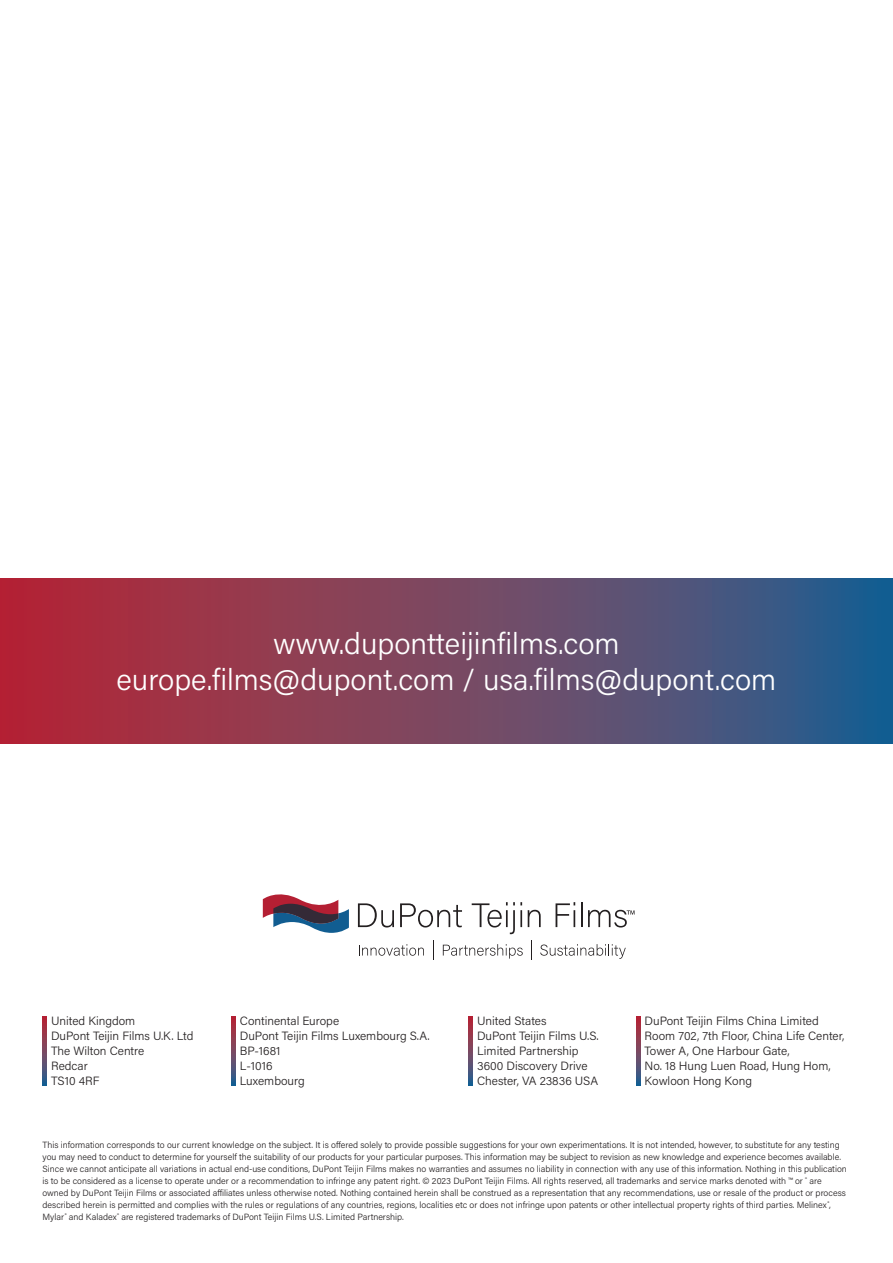
<style>
.page{position:relative;width:893px;height:1263px;background:#fff}
.page>*{position:absolute;margin:0;border:0;box-sizing:border-box;transform-origin:0 0}
.t1{font:300 30px "Acumin Pro";color:#fff}
.t2{font:300 12px/15px "Acumin Pro";color:#231f20}
.t3{font:300 9px/12px "Acumin Pro";color:#231f20}
</style>
<div class="page">
<svg style="left:263px;top:894px;width:86px;height:39px"></svg>
<svg style="left:358px;top:903px;width:36px;height:24px"></svg>
<svg style="left:400px;top:903px;width:62px;height:24px"></svg>
<svg style="left:472px;top:902px;width:50px;height:32px"></svg>
<svg style="left:528px;top:910px;width:13px;height:17px"></svg>
<svg style="left:556px;top:902px;width:19px;height:25px"></svg>
<svg style="left:581px;top:902px;width:1px;height:25px"></svg>
<svg style="left:359px;top:944px;width:65px;height:12px"></svg>
<svg style="left:443px;top:944px;width:80px;height:14px"></svg>
<svg style="left:540px;top:944px;width:86px;height:15px"></svg>
<svg style="left:588px;top:910px;width:46px;height:17px"></svg>
<svg style="left:0;top:578px;width:893px;height:165px;background:#734562"></svg>
<svg style="left:43px;top:1016px;width:4px;height:69px"></svg>
<svg style="left:231px;top:1016px;width:5px;height:69px"></svg>
<svg style="left:469px;top:1016px;width:4px;height:69px"></svg>
<svg style="left:636px;top:1016px;width:4px;height:69px"></svg>
<p class="t1" style="left:273px;top:623px;width:348px">www.dupontteijinfilms.com</p>
<p class="t1" style="left:117px;top:659px;width:661px">europe.films@dupont.com / usa.films@dupont.com</p>
<p class="t2" style="left:51px;top:1013px;width:86px">United Kingdom</p>
<p class="t2" style="left:51px;top:1028px;width:144px">DuPont Teijin Films U.K. Ltd</p>
<p class="t2" style="left:51px;top:1043px;width:95px">The Wilton Centre</p>
<p class="t2" style="left:51px;top:1058px;width:38px">Redcar</p>
<p class="t2" style="left:51px;top:1073px;width:50px">TS10 4RF</p>
<p class="t2" style="left:240px;top:1013px;width:101px">Continental Europe</p>
<p class="t2" style="left:240px;top:1028px;width:191px">DuPont Teijin Films Luxembourg S.A.</p>
<p class="t2" style="left:240px;top:1043px;width:42px">BP-1681</p>
<p class="t2" style="left:240px;top:1058px;width:34px">L-1016</p>
<p class="t2" style="left:240px;top:1073px;width:66px">Luxembourg</p>
<p class="t2" style="left:477px;top:1013px;width:71px">United States</p>
<p class="t2" style="left:477px;top:1028px;width:123px">DuPont Teijin Films U.S.</p>
<p class="t2" style="left:477px;top:1043px;width:103px">Limited Partnership</p>
<p class="t2" style="left:477px;top:1058px;width:112px">3600 Discovery Drive</p>
<p class="t2" style="left:477px;top:1073px;width:123px">Chester, VA 23836 USA</p>
<p class="t2" style="left:645px;top:1013px;width:176px">DuPont Teijin Films China Limited</p>
<p class="t2" style="left:645px;top:1028px;width:201px">Room 702, 7th Floor, China Life Center,<br>Tower A, One Harbour Gate,</p>
<p class="t2" style="left:645px;top:1058px;width:188px">No. 18 Hung Luen Road, Hung Hom,</p>
<p class="t2" style="left:645px;top:1073px;width:109px">Kowloon Hong Kong</p>
<p class="t3" style="left:43px;top:1139px;width:806px">This information corresponds to our current knowledge on the subject. It is offered solely to provide possible suggestions for your own experimentations. It is not intended, however, to substitute for any testing you may need to conduct to determine for yourself the suitability of our products for your particular purposes. This information may be subject to revision as new knowledge and experience becomes available.<br>Since we cannot anticipate all variations in actual end-use conditions, DuPont Teijin Films makes no warranties and assumes no liability in connection with any use of this information. Nothing in this publication is to be considered as a license to operate under or a recommendation to infringe any patent right. © 2023 DuPont Teijin Films. All rights reserved, all trademarks and service marks denoted with ™ or <sup>®</sup> are owned by DuPont Teijin Films or associated affiliates unless otherwise noted. Nothing contained herein shall be construed as a representation that any recommendations, use or resale of the product or process described herein is permitted and complies with the rules or regulations of any countries, regions, localities etc or does not infringe upon patents or other intellectual property rights of third parties. Melinex<sup>®</sup>, Mylar<sup>®</sup> and Kaladex<sup>®</sup> are registered trademarks of DuPont Teijin Films U.S. Limited Partnership.</p>
</div>
